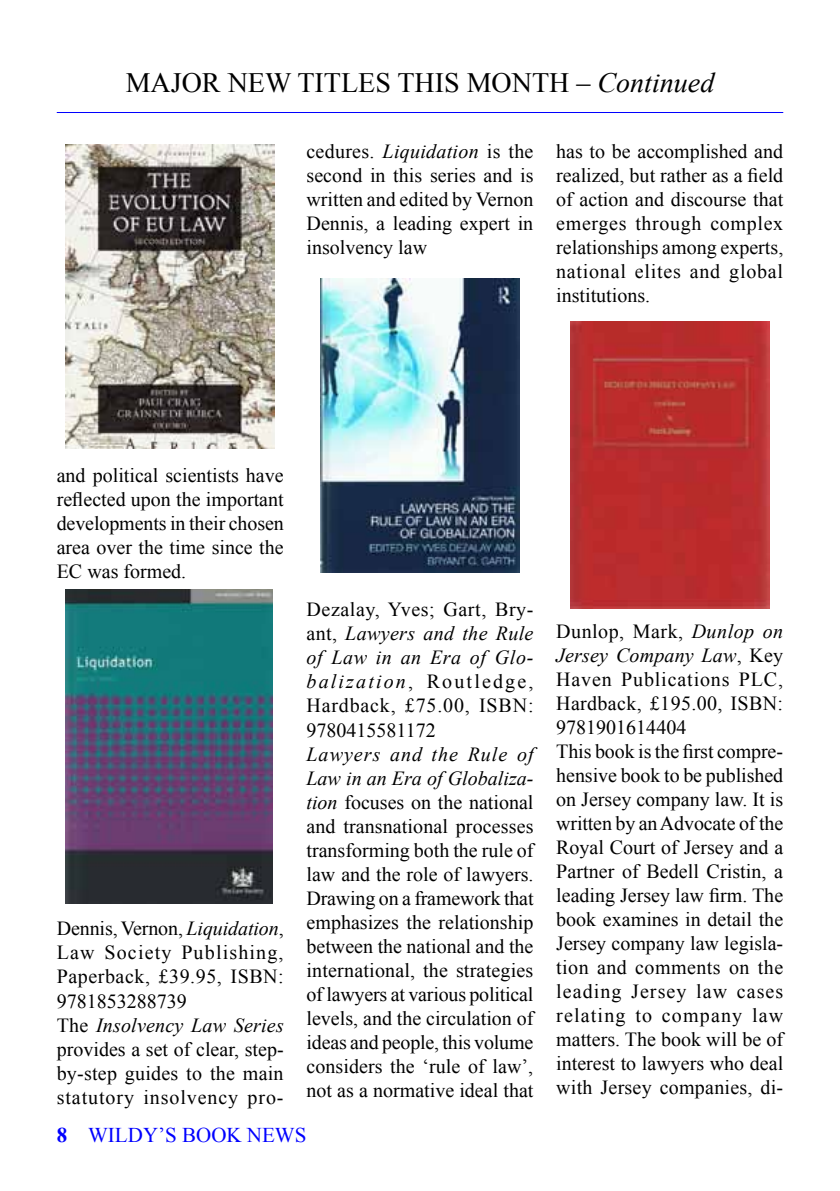
<style>
.page{position:relative;width:840px;height:1191px;background:#fff}
.page>*{position:absolute;margin:0;border:0;box-sizing:border-box;transform-origin:0 0}
.t1{font:28px "Times New Roman";color:#000}
.t2{font:21px "Times New Roman";color:#00f}
.t3{font:20px/24px "Times New Roman";color:#000;text-align:justify}
.s1{font-style:italic}
.s2{font-weight:700}
</style>
<div class="page">
<hr style="left:57px;top:112px;width:725px;height:1px;background:#00f">
<img style="left:65px;top:144px;width:210px;height:304px">
<img style="left:65px;top:590px;width:207px;height:313px">
<img style="left:320px;top:279px;width:199px;height:294px">
<img style="left:570px;top:321px;width:199px;height:287px">
<h1 class="t1" style="left:126px;top:64px;width:590px">MAJOR NEW TITLES THIS MONTH – <span class="s1">Continued</span></h1>
<p class="t3" style="left:306px;top:139px;width:228px">cedures. <span class="s1">Liquidation</span> is the second in this series and is written and edited by Vernon Dennis, a leading expert in insolvency law</p>
<p class="t3" style="left:556px;top:139px;width:228px">has to be accomplished and realized, but rather as a field of action and discourse that emerges through complex relationships among experts, national elites and global institutions.</p>
<p class="t3" style="left:57px;top:463px;width:228px">and political scientists have reflected upon the important developments in their chosen area over the time since the EC was formed.</p>
<p class="t3" style="left:57px;top:916px;width:228px;text-align:left">Dennis, Vernon, <span class="s1">Liquidation</span>,<br>Law Society Publishing,<br>Paperback, £39.95, ISBN:<br>9781853288739<br>The <span class="s1">Insolvency Law Series </span>provides a set of clear, step&shy;by-step guides to the main statutory insolvency pro-</p>
<p class="t3" style="left:306px;top:597px;width:228px">Dezalay, Yves; Gart, Bry&shy;ant, <span class="s1">Lawyers and the Rule of Law in an Era of Glo&shy;balization</span>, Routledge, Hardback, £75.00, ISBN:<br>9780415581172</p>
<p class="t3" style="left:306px;top:741px;width:228px"><span class="s1">Lawyers and the Rule of Law in an Era of Globaliza&shy;tion</span> focuses on the national and transnational processes transforming both the rule of law and the role of lawyers.<br>Drawing on a framework that emphasizes the relationship between the national and the international, the strategies of lawyers at various political levels, and the circulation of ideas and people, this volume considers the ‘rule of law’, not as a normative ideal that</p>
<p class="t3" style="left:556px;top:618px;width:228px;text-align:left">Dunlop, Mark, <span class="s1">Dunlop on<br>Jersey Company Law</span>, Key<br>Haven Publications PLC,<br>Hardback, £195.00, ISBN:<br>9781901614404<br>This book is the first compre&shy;hensive book to be published on Jersey company law. It is written by an Advocate of the<br>Royal Court of Jersey and a<br>Partner of Bedell Cristin, a leading Jersey law firm. The book examines in detail the<br>Jersey company law legisla&shy;tion and comments on the leading Jersey law cases relating to company law matters. The book will be of interest to lawyers who deal with Jersey companies, di-</p>
<p class="t2" style="left:57px;top:1120px;width:251px"><span class="s2">8</span> WILDY’S BOOK NEWS</p>
</div>
